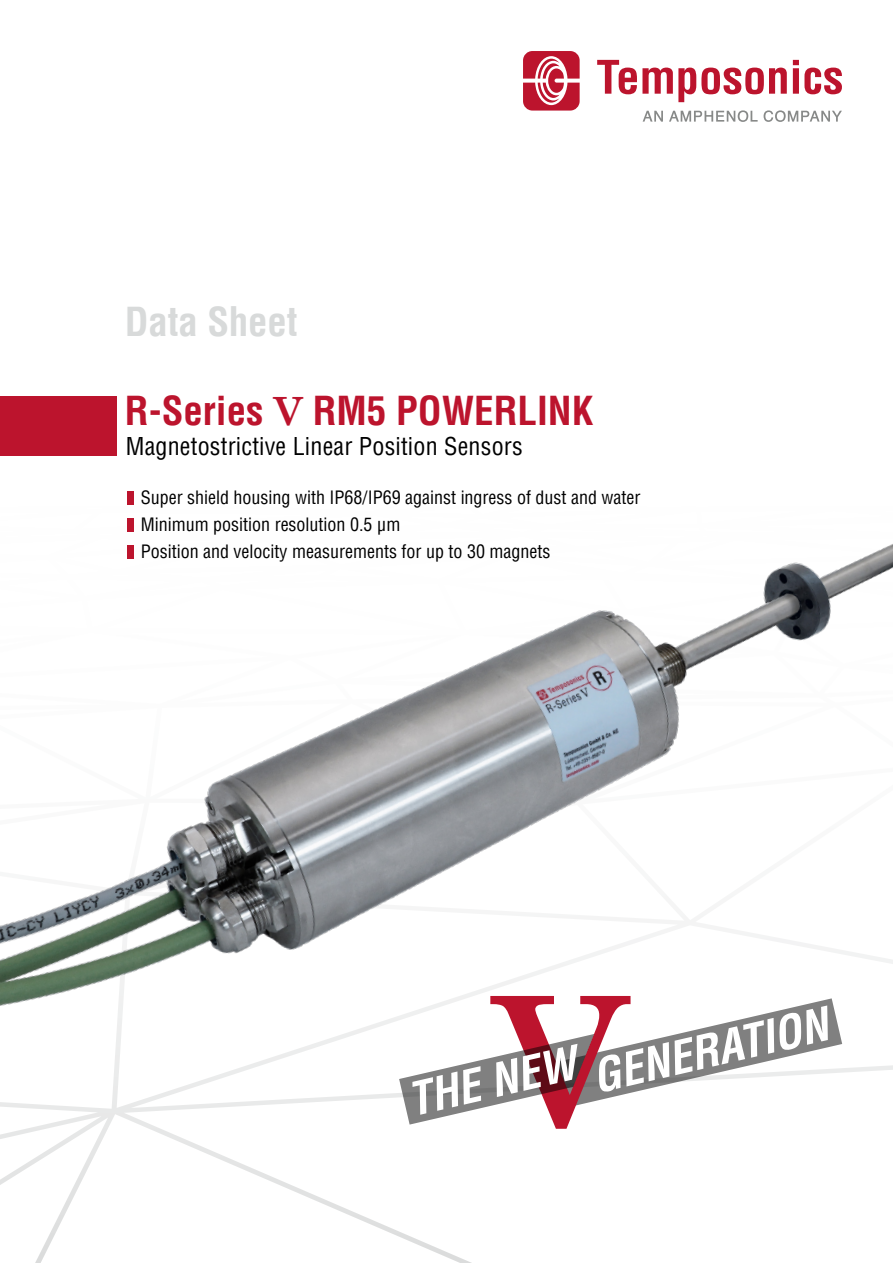
<style>
.page{position:relative;width:893px;height:1263px;background:#fff}
.page>*{position:absolute;margin:0;border:0;box-sizing:border-box;transform-origin:0 0}
.t1{font:700 180px "Century Schoolbook";color:#bc142d}
.t2{font:italic 700 condensed 45px "Helvetica LT Pro";color:#fff}
.t3{font:700 condensed 39px "Helvetica LT Pro";color:#bc142d}
.t4{font:700 condensed 39px "Helvetica LT Pro";letter-spacing:-.005em;color:#d8dada}
.t5{font:condensed 24px "Helvetica LT Pro";letter-spacing:.01em;color:#000}
.t6{font:condensed 18px/27px "Helvetica LT Pro";color:#000}
.s1{font-family:"Century Schoolbook";font-stretch:normal}
</style>
<div class="page">
<svg style="left:597px;top:60px;width:190px;height:42px"></svg>
<svg style="left:793px;top:60px;width:49px;height:34px"></svg>
<svg style="left:643px;top:111px;width:20px;height:11px"></svg>
<svg style="left:669px;top:110px;width:89px;height:12px"></svg>
<svg style="left:764px;top:110px;width:78px;height:12px"></svg>
<svg style="left:523px;top:51px;width:57px;height:60px"></svg>
<img style="left:0;top:396px;width:893px;height:846px">
<h3 class="t4" style="left:125px;top:296px;width:174px">Data Sheet</h3>
<h3 class="t3" style="left:125px;top:385px;width:470px">R-Series <span class="s1">V</span> RM5 POWERLINK</h3>
<h3 class="t5" style="left:126px;top:431px;width:398px">Magnetostrictive Linear Position Sensors</h3>
<p class="t6" style="left:141px;top:484px;width:501px">Super shield housing with IP68/IP69 against ingress of dust and water<br>Minimum position resolution 0.5 μm<br>Position and velocity measurements for up to 30 magnets</p>
<h1 class="t1" style="left:492px;top:921px;width:138px">V</h1>
<h2 class="t2" style="left:586px;top:1048px;width:242px;rotate:-13deg">GENERATION</h2>
<h2 class="t2" style="left:402px;top:1071px;width:173px;rotate:-13deg">THE NEW</h2>
</div>
